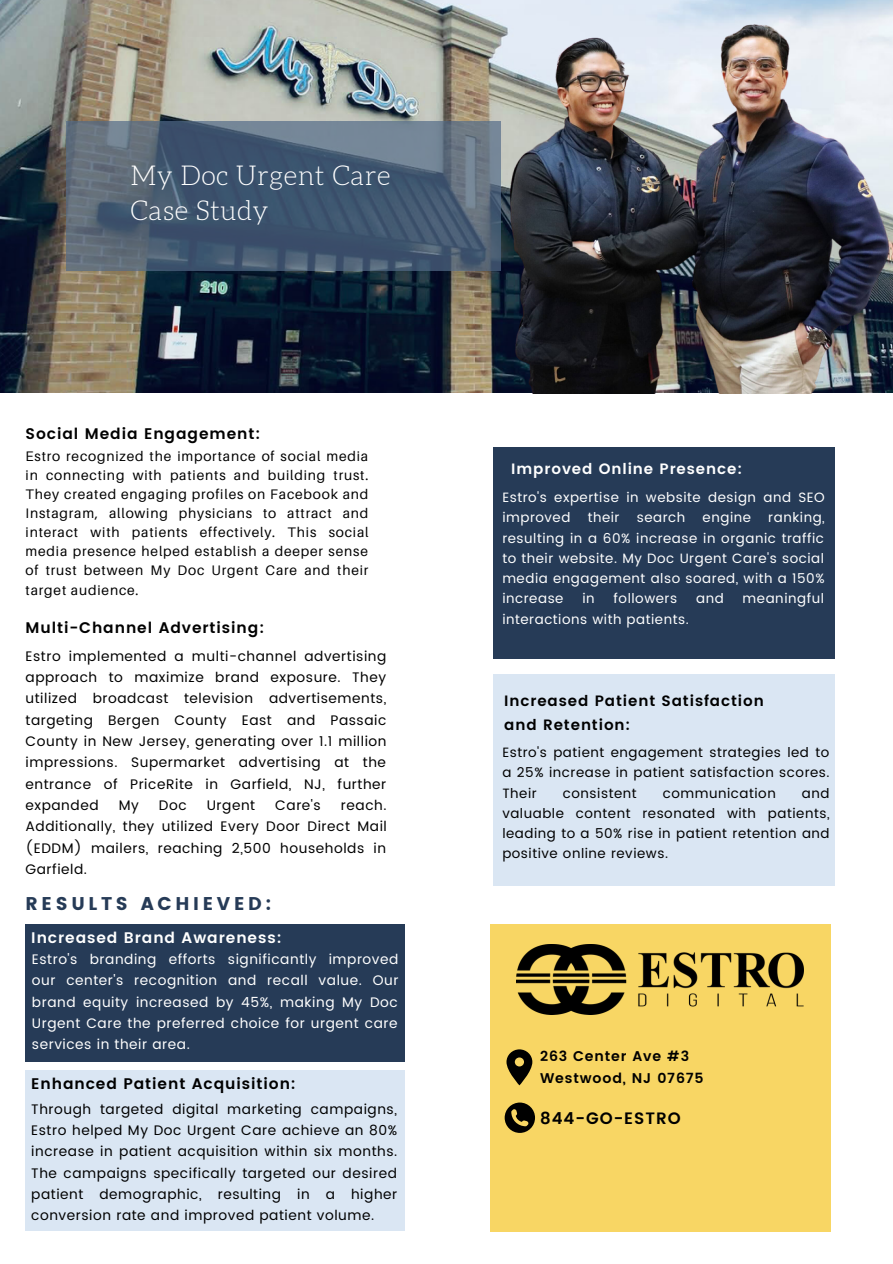
<style>
.page{position:relative;width:893px;height:1264px;background:#fff}
.page>*{position:absolute;margin:0;border:0;box-sizing:border-box;transform-origin:0 0}
.t1{font:300 27px "Aleo";letter-spacing:.02em;color:#fff}
.t2{font:18.45px "Poppins";letter-spacing:.2em;color:#263b57}
.t3{font:600 16.5px "Poppins";letter-spacing:.06em;color:#000}
.t4{font:600 15.3px "Poppins";letter-spacing:.06em;color:#000}
.t5{font:600 15.3px "Poppins";letter-spacing:.06em;color:#fff}
.t6{font:600 15px/23.5px "Poppins";letter-spacing:.06em;color:#000}
.t7{font:600 15px "Poppins";letter-spacing:.06em;color:#fff}
.t8{font:600 14.1px "Poppins";letter-spacing:.06em;color:#000}
.t9{font:13.8px/21.3px "Poppins";letter-spacing:.04em;color:#000;text-align:justify}
.t10{font:13.8px/19px "Aileron";letter-spacing:.06em;color:#000;text-align:justify}
.t11{font:13.8px/21.3px "Poppins";letter-spacing:.04em;color:#fff;text-align:justify}
.t12{font:13.5px/20.2px "Poppins";letter-spacing:.04em;color:#fff}
.t13{font:13.5px/20.2px "Poppins";letter-spacing:.04em;color:#000;text-align:justify}
</style>
<div class="page">
<div style="left:493px;top:674px;width:341px;height:211px;background:#dae6f3"></div>
<img style="left:0;top:0;width:372px;height:392px">
<svg style="left:66px;top:121px;width:306px;height:149px"></svg>
<div style="left:491px;top:924px;width:339px;height:307px;background:#f8d664"></div>
<svg style="left:504px;top:1102px;width:31px;height:30px"></svg>
<svg style="left:506px;top:1049px;width:26px;height:36px"></svg>
<div style="left:26px;top:924px;width:379px;height:137px;background:#263b57"></div>
<div style="left:26px;top:1070px;width:379px;height:161px;background:#dae6f3"></div>
<div style="left:493px;top:447px;width:341px;height:211px;background:#263b57"></div>
<img style="left:516px;top:944px;width:287px;height:70px">
<img style="left:372px;top:0;width:520px;height:393px">
<p class="t1" style="left:131px;top:163px;width:261px">My Doc Urgent Care</p>
<p class="t1" style="left:131px;top:198px;width:139px">Case Study</p>
<p class="t4" style="left:26px;top:425px;width:236px">Social Media Engagement:</p>
<p class="t10" style="left:26px;top:446px;width:344px">Estro recognized the importance of social media in connecting with patients and building trust.<br>They created engaging profiles on Facebook and Instagram, allowing physicians to attract and interact with patients effectively. This social media presence helped establish a deeper sense of trust between My Doc Urgent Care and their target audience.</p>
<p class="t4" style="left:26px;top:619px;width:240px">Multi-Channel Advertising:</p>
<p class="t9" style="left:26px;top:645px;width:362px">Estro implemented a multi-channel advertising approach to maximize brand exposure. They utilized broadcast television advertisements, targeting Bergen County East and Passaic County in New Jersey, generating over 1.1 million impressions. Supermarket advertising at the entrance of PriceRite in Garfield, NJ, further expanded</p>
<p class="t9" style="left:119px;top:794px;width:22px">My</p>
<p class="t9" style="left:159px;top:794px;width:29px">Doc</p>
<p class="t9" style="left:207px;top:794px;width:50px">Urgent</p>
<p class="t9" style="left:275px;top:794px;width:47px">Care's</p>
<p class="t9" style="left:26px;top:794px;width:363px;text-indent:315px">reach.<br>Additionally, they utilized Every Door Direct Mail (EDDM) mailers, reaching 2,500 households in Garfield.</p>
<p class="t2" style="left:26px;top:892px;width:247px">RESULTS ACHIEVED:</p>
<p class="t5" style="left:31px;top:928px;width:252px">Increased Brand Awareness:</p>
<p class="t11" style="left:32px;top:948px;width:368px">Estro's branding efforts significantly improved our center's recognition and recall value. Our brand equity increased by 45%, making My Doc Urgent Care the preferred choice for urgent care services in their area.</p>
<p class="t4" style="left:31px;top:1075px;width:266px">Enhanced Patient Acquisition:</p>
<p class="t9" style="left:31px;top:1098px;width:367px">Through targeted digital marketing campaigns, Estro helped My Doc Urgent Care achieve an 80% increase in patient acquisition within six months.<br>The campaigns specifically targeted our desired patient demographic, resulting in a higher conversion rate and improved patient volume.</p>
<p class="t7" style="left:511px;top:460px;width:232px">Improved Online Presence:</p>
<p class="t12" style="left:502px;top:487px;width:324px">Estro's expertise in website design and SEO improved</p>
<p class="t12" style="left:502px;top:507px;width:324px;text-align:justify;text-indent:266px">ranking, resulting in a 60% increase in organic traffic to their website. My Doc Urgent Care's social media engagement also soared, with a 150% increase</p>
<p class="t12" style="left:587px;top:507px;width:33px">their</p>
<p class="t12" style="left:636px;top:507px;width:50px">search</p>
<p class="t12" style="left:702px;top:507px;width:50px">engine</p>
<p class="t12" style="left:582px;top:588px;width:14px">in</p>
<p class="t12" style="left:613px;top:588px;width:65px">followers</p>
<p class="t12" style="left:696px;top:588px;width:29px">and</p>
<p class="t12" style="left:742px;top:588px;width:83px">meaningful</p>
<p class="t12" style="left:502px;top:609px;width:188px">interactions with patients.</p>
<p class="t6" style="left:504px;top:689px;width:261px">Increased Patient Satisfaction and Retention:</p>
<p class="t13" style="left:502px;top:742px;width:329px">Estro's patient engagement strategies led to a 25% increase in patient satisfaction scores.<br>Their</p>
<p class="t13" style="left:563px;top:783px;width:75px">consistent</p>
<p class="t13" style="left:662px;top:783px;width:114px">communication</p>
<p class="t13" style="left:502px;top:783px;width:329px;text-indent:299px">and valuable content resonated with patients, leading to a 50% rise in patient retention and positive online reviews.</p>
<p class="t8" style="left:540px;top:1048px;width:150px">263 Center Ave #3</p>
<p class="t8" style="left:540px;top:1069px;width:165px">Westwood, NJ 07675</p>
<p class="t3" style="left:540px;top:1108px;width:142px">844-GO-ESTRO</p>
</div>
